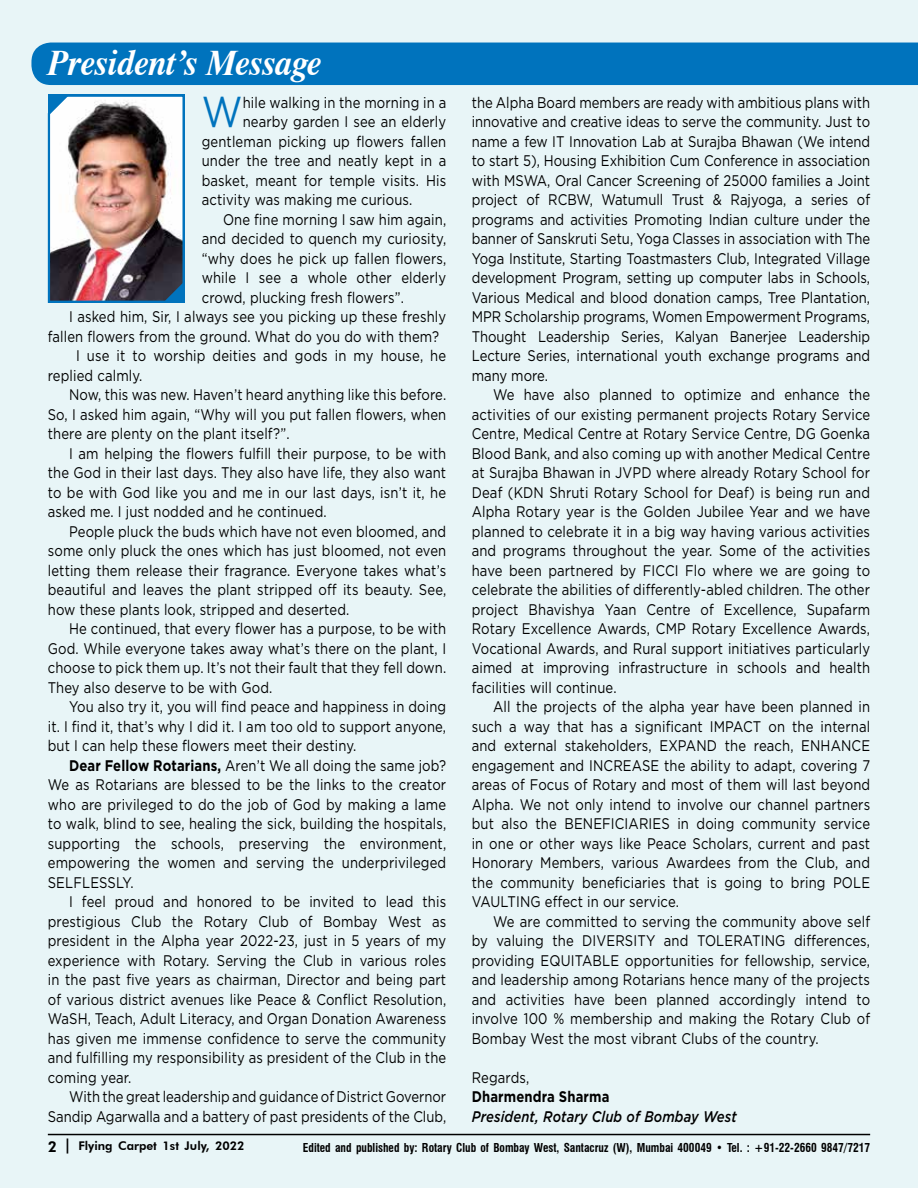
<style>
.page{position:relative;width:918px;height:1188px;background:#e8f5f7}
.page>*{position:absolute;margin:0;border:0;box-sizing:border-box;transform-origin:0 0}
.t1{font:43.2px "Gotham";color:#0073bd;scale:.85 1}
.t2{font:italic 700 36px "Dutch 801 BT";color:#fff;scale:.95 1}
.t3{font:15.3px/19.5px "Gotham";letter-spacing:.01em;color:#000;text-align:justify;scale:.85 1}
.t4{font:italic 500 15.3px "Gotham";letter-spacing:.01em;color:#000;scale:.85 1}
.t5{font:700 15.3px "Gotham";letter-spacing:.01em;color:#000;scale:.85 1}
.t6{font:700 condensed 12px "Swiss 721 BT";color:#000;scale:.95 1}
.t7{font:800 12px "Futura BT";color:#000}
.s1{font-weight:700}
.s2{font-size:15px}
</style>
<div class="page">
<div style="left:31px;top:43px;width:887px;height:42px;background:#0073bd"></div>
<img style="left:47px;top:94px;width:138px;height:209px">
<hr style="left:48px;top:1134px;width:822px;height:1px;background:#000">
<h2 class="t2" style="left:48px;top:40px;width:290px">President’s Message</h2>
<h1 class="t1" style="left:202px;top:85px;width:49px">W</h1>
<p class="t3" style="left:243px;top:92px;width:241px">hile walking in the morning in a</p>
<p class="t3" style="left:243px;top:112px;width:241px">nearby garden I see an elderly</p>
<p class="t3" style="left:202px;top:131px;width:289px">gentleman picking up flowers fallen</p>
<p class="t3" style="left:202px;top:151px;width:289px">under the tree and neatly kept in a</p>
<p class="t3" style="left:202px;top:170px;width:289px">basket, meant for temple visits. His</p>
<p class="t3" style="left:202px;top:190px;width:249px">activity was making me curious.</p>
<p class="t3" style="left:223px;top:209px;width:264px">One fine morning I saw him again,</p>
<p class="t3" style="left:202px;top:229px;width:289px">and decided to quench my curiosity,</p>
<p class="t3" style="left:202px;top:248px;width:289px">“why does he pick up fallen flowers,</p>
<p class="t3" style="left:202px;top:268px;width:289px">while I see a whole other elderly</p>
<p class="t3" style="left:202px;top:287px;width:239px">crowd, plucking fresh flowers”.</p>
<p class="t3" style="left:69px;top:307px;width:445px">I asked him, Sir, I always see you picking up these freshly</p>
<p class="t3" style="left:48px;top:326px;width:462px">fallen flowers from the ground. What do you do with them?</p>
<p class="t3" style="left:76px;top:346px;width:437px">I use it to worship deities and gods in my house, he</p>
<p class="t3" style="left:48px;top:365px;width:113px">replied calmly.</p>
<p class="t3" style="left:69px;top:385px;width:445px">Now, this was new. Haven’t heard anything like this before.</p>
<p class="t3" style="left:48px;top:404px;width:470px">So, I asked him again, “Why will you put fallen flowers, when</p>
<p class="t3" style="left:48px;top:424px;width:286px">there are plenty on the plant itself?”.</p>
<p class="t3" style="left:69px;top:443px;width:445px">I am helping the flowers fulfill their purpose, to be with</p>
<p class="t3" style="left:48px;top:463px;width:470px">the God in their last days. They also have life, they also want</p>
<p class="t3" style="left:48px;top:482px;width:470px">to be with God like you and me in our last days, isn’t it, he</p>
<p class="t3" style="left:48px;top:502px;width:330px">asked me. I just nodded and he continued.</p>
<p class="t3" style="left:69px;top:521px;width:445px">People pluck the buds which have not even bloomed, and</p>
<p class="t3" style="left:48px;top:541px;width:470px">some only pluck the ones which has just bloomed, not even</p>
<p class="t3" style="left:48px;top:560px;width:470px">letting them release their fragrance. Everyone takes what’s</p>
<p class="t3" style="left:48px;top:580px;width:470px">beautiful and leaves the plant stripped off its beauty. See,</p>
<p class="t3" style="left:48px;top:599px;width:356px">how these plants look, stripped and deserted.</p>
<p class="t3" style="left:69px;top:619px;width:445px">He continued, that every flower has a purpose, to be with</p>
<p class="t3" style="left:48px;top:638px;width:470px">God. While everyone takes away what’s there on the plant, I</p>
<p class="t3" style="left:48px;top:658px;width:470px">choose to pick them up. It’s not their fault that they fell down.</p>
<p class="t3" style="left:48px;top:677px;width:266px">They also deserve to be with God.</p>
<p class="t3" style="left:69px;top:697px;width:445px">You also try it, you will find peace and happiness in doing</p>
<p class="t3" style="left:48px;top:716px;width:470px">it. I find it, that’s why I did it. I am too old to support anyone,</p>
<p class="t3" style="left:48px;top:736px;width:364px">but I can help these flowers meet their destiny.</p>
<p class="t3" style="left:69px;top:755px;width:445px"><span class="s1">Dear Fellow Rotarians,</span> Aren’t We all doing the same job?</p>
<p class="t3" style="left:48px;top:775px;width:470px">We as Rotarians are blessed to be the links to the creator</p>
<p class="t3" style="left:48px;top:794px;width:470px">who are privileged to do the job of God by making a lame</p>
<p class="t3" style="left:48px;top:814px;width:470px">to walk, blind to see, healing the sick, building the hospitals,</p>
<p class="t3" style="left:48px;top:833px;width:470px">supporting the schools, preserving the environment,</p>
<p class="t3" style="left:48px;top:853px;width:470px">empowering the women and serving the underprivileged</p>
<p class="t3" style="left:48px;top:872px;width:102px">SELFLESSLY.</p>
<p class="t3" style="left:69px;top:892px;width:445px">I feel proud and honored to be invited to lead this</p>
<p class="t3" style="left:48px;top:911px;width:470px">prestigious Club the Rotary Club of Bombay West as</p>
<p class="t3" style="left:48px;top:931px;width:470px">president in the Alpha year 2022-23, just in 5 years of my</p>
<p class="t3" style="left:48px;top:950px;width:470px">experience with Rotary. Serving the Club in various roles</p>
<p class="t3" style="left:48px;top:970px;width:470px">in the past five years as chairman, Director and being part</p>
<p class="t3" style="left:48px;top:989px;width:470px">of various district avenues like Peace &amp; Conflict Resolution,</p>
<p class="t3" style="left:48px;top:1009px;width:470px">WaSH, Teach, Adult Literacy, and Organ Donation Awareness</p>
<p class="t3" style="left:48px;top:1028px;width:470px">has given me immense confidence to serve the community</p>
<p class="t3" style="left:48px;top:1048px;width:470px">and fulfilling my responsibility as president of the Club in the</p>
<p class="t3" style="left:48px;top:1067px;width:100px">coming year.</p>
<p class="t3" style="left:69px;top:1087px;width:445px">With the great leadership and guidance of District Governor</p>
<p class="t3" style="left:48px;top:1106px;width:470px">Sandip Agarwalla and a battery of past presidents of the Club,</p>
<p class="t3" style="left:472px;top:92px;width:470px">the Alpha Board members are ready with ambitious plans with innovative and creative ideas to serve the community. Just to name a few IT Innovation Lab at Surajba Bhawan (We intend to start 5), Housing Exhibition Cum Conference in association with MSWA, Oral Cancer Screening of 25000 families a Joint project of RCBW, Watumull Trust &amp; Rajyoga, a series of programs and activities Promoting Indian culture under the banner of Sanskruti Setu, Yoga Classes in association with The Yoga Institute, Starting Toastmasters Club, Integrated Village development Program, setting up computer labs in Schools, Various Medical and blood donation camps, Tree Plantation, MPR Scholarship programs, Women Empowerment Programs, Thought Leadership Series, Kalyan Banerjee Leadership Lecture Series, international youth exchange programs and many more.</p>
<p class="t3" style="left:472px;top:385px;width:470px;text-indent:21px">We have also planned to optimize and enhance the activities of our existing permanent projects Rotary Service Centre, Medical Centre at Rotary Service Centre, DG Goenka Blood Bank, and also coming up with another Medical Centre at Surajba Bhawan in JVPD where already Rotary School for Deaf (KDN Shruti Rotary School for Deaf) is being run and Alpha Rotary year is the Golden Jubilee Year and we have planned to celebrate it in a big way having various activities and programs throughout the year. Some of the activities have been partnered by FICCI Flo where we are going to celebrate the abilities of differently-abled children. The other project Bhavishya Yaan Centre of Excellence, Supafarm Rotary Excellence Awards, CMP Rotary Excellence Awards, Vocational Awards, and Rural support initiatives particularly aimed at improving infrastructure in schools and health facilities will continue.</p>
<p class="t3" style="left:472px;top:697px;width:470px;text-indent:21px">All the projects of the alpha year have been planned in such a way that has a significant IMPACT on the internal and external stakeholders, EXPAND the reach, ENHANCE engagement and INCREASE the ability to adapt, covering 7 areas of Focus of Rotary and most of them will last beyond Alpha. We not only intend to involve our channel partners but also the BENEFICIARIES in doing community service in one or other ways like Peace Scholars, current and past Honorary Members, various Awardees from the Club, and the community beneficiaries that is going to bring POLE VAULTING effect in our service.</p>
<p class="t3" style="left:472px;top:911px;width:470px;text-indent:21px">We are committed to serving the community above self by valuing the DIVERSITY and TOLERATING differences, providing EQUITABLE opportunities for fellowship, service, and leadership among Rotarians hence many of the projects and activities have been planned accordingly intend to involve 100 % membership and making the Rotary Club of Bombay West the most vibrant Clubs of the country.</p>
<p class="t3" style="left:472px;top:1067px;width:69px">Regards,</p>
<p class="t5" style="left:472px;top:1086px;width:163px">Dharmendra Sharma</p>
<p class="t4" style="left:472px;top:1106px;width:313px">President, Rotary Club of Bombay West</p>
<p class="t7" style="left:48px;top:1139px;width:198px"><span class="s2">2 |</span> Flying Carpet 1st July, 2022</p>
<p class="t6" style="left:303px;top:1140px;width:599px">Edited and published by: Rotary Club of Bombay West, Santacruz (W), Mumbai 400049 • Tel. : +91-22-2660 9847/7217</p>
</div>
